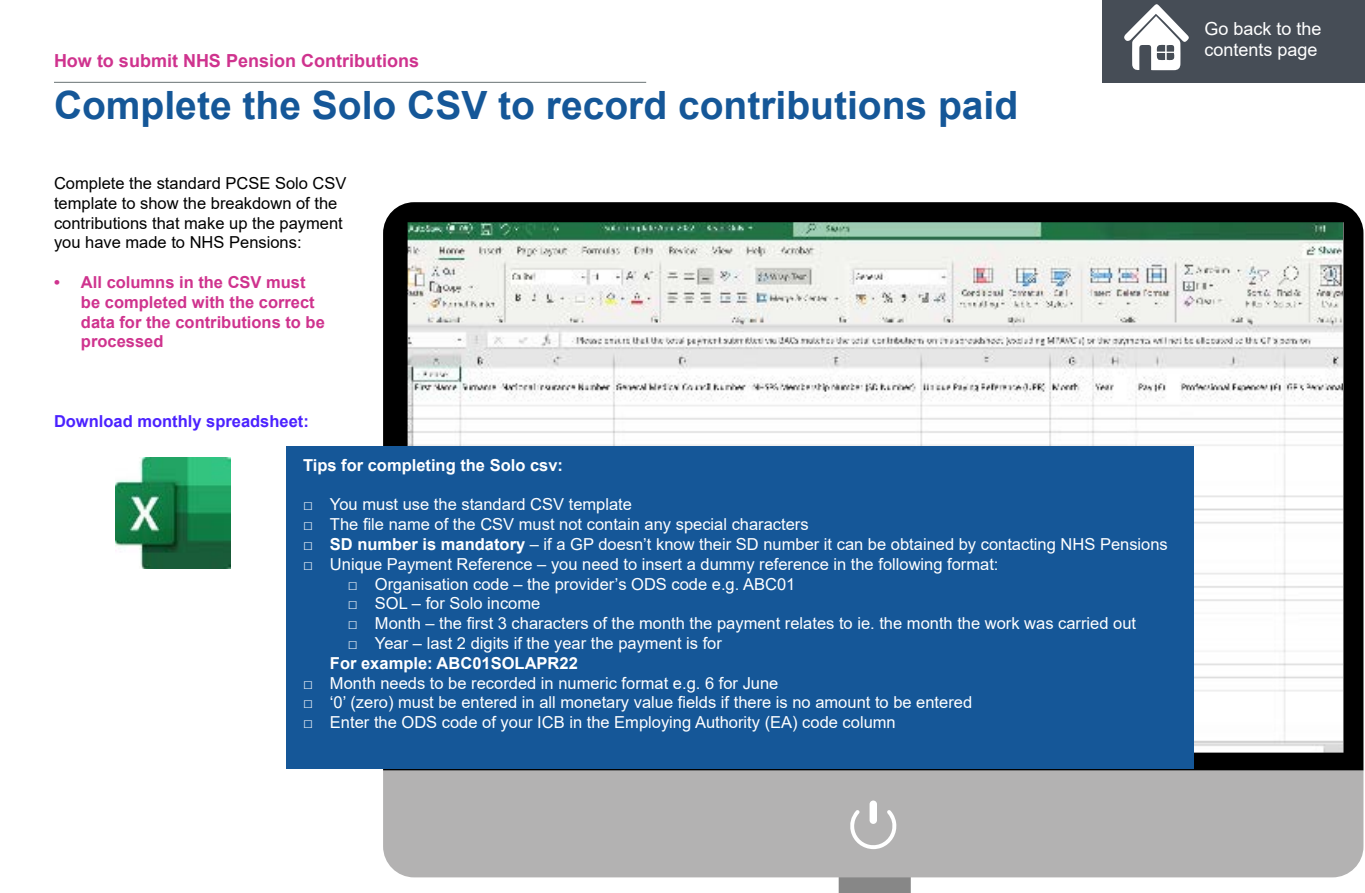
<style>
.page{position:relative;width:1365px;height:893px;background:#fff}
.page>*{position:absolute;margin:0;border:0;box-sizing:border-box;transform-origin:0 0}
.t1{font:700 39px "Arial";color:#155798}
.t2{font:700 18px "Arial";color:#cf338e}
.t3{font:18px/21.6px "Arial";color:#fff}
.t4{font:16.5px "Arial";color:#fff}
.t5{font:16.5px/19.8px "Arial";color:#000}
.t6{font:700 16.5px/19.8px "Arial";color:#cf338e}
.t7{font:700 16.5px "Arial";color:#fff}
.t8{font:700 16.5px "Arial";color:#4b22ff}
.s1{font-weight:700}
</style>
<div class="page">
<hr style="left:54px;top:82px;width:592px;height:1px;background:#687273">
<div style="left:1102px;top:0;width:263px;height:83px;background:#464d56"></div>
<img style="left:116px;top:457px;width:115px;height:111px">
<div style="left:383px;top:770px;width:980px;height:107px;background:#b3b2b2"></div>
<svg style="left:383px;top:202px;width:980px;height:568px"></svg>
<svg style="left:839px;top:810px;width:72px;height:83px;background:#afafaf"></svg>
<div style="left:870px;top:800px;width:7px;height:24px;background:#fff;border-radius:4px"></div>
<svg style="left:1124px;top:4px;width:65px;height:67px"></svg>
<div style="left:286px;top:446px;width:908px;height:323px;background:#155798"></div>
<p class="t2" style="left:54px;top:48px;width:367px">How to submit NHS Pension Contributions</p>
<h1 class="t1" style="left:54px;top:78px;width:966px">Complete the Solo CSV to record contributions paid</h1>
<p class="t5" style="left:54px;top:173px;width:294px">Complete the standard PCSE Solo CSV template to show the breakdown of the contributions that make up the payment you have made to NHS Pensions:</p>
<p class="t6" style="left:81px;top:272px;width:245px;text-indent:-27px">• All columns in the CSV must be completed with the correct data for the contributions to be processed</p>
<p class="t8" style="left:54px;top:409px;width:256px">Download monthly spreadsheet:</p>
<p class="t7" style="left:303px;top:453px;width:262px">Tips for completing the Solo csv:</p>
<p class="t4" style="left:303px;top:493px;width:331px">□ You must use the standard CSV template</p>
<p class="t4" style="left:303px;top:513px;width:507px">□ The file name of the CSV must not contain any special characters</p>
<p class="t4" style="left:303px;top:533px;width:866px"><span class="s1">□ SD number is mandatory</span> – if a GP doesn’t know their SD number it can be obtained by contacting NHS Pensions</p>
<p class="t4" style="left:303px;top:553px;width:697px">□ Unique Payment Reference – you need to insert a dummy reference in the following format:</p>
<p class="t4" style="left:348px;top:572px;width:449px">□ Organisation code – the provider’s ODS code e.g. ABC01</p>
<p class="t4" style="left:348px;top:592px;width:194px">□ SOL – for Solo income</p>
<p class="t4" style="left:348px;top:612px;width:790px">□ Month – the first 3 characters of the month the payment relates to ie. the month the work was carried out</p>
<p class="t4" style="left:348px;top:632px;width:375px">□ Year – last 2 digits if the year the payment is for</p>
<p class="t7" style="left:330px;top:651px;width:249px">For example: ABC01SOLAPR22</p>
<p class="t4" style="left:303px;top:671px;width:477px">□ Month needs to be recorded in numeric format e.g. 6 for June</p>
<p class="t4" style="left:303px;top:691px;width:671px">□ ‘0’ (zero) must be entered in all monetary value fields if there is no amount to be entered</p>
<p class="t4" style="left:303px;top:711px;width:594px">□ Enter the ODS code of your ICB in the Employing Authority (EA) code column</p>
<p class="t3" style="left:1204px;top:17px;width:119px">Go back to the contents page</p>
</div>
